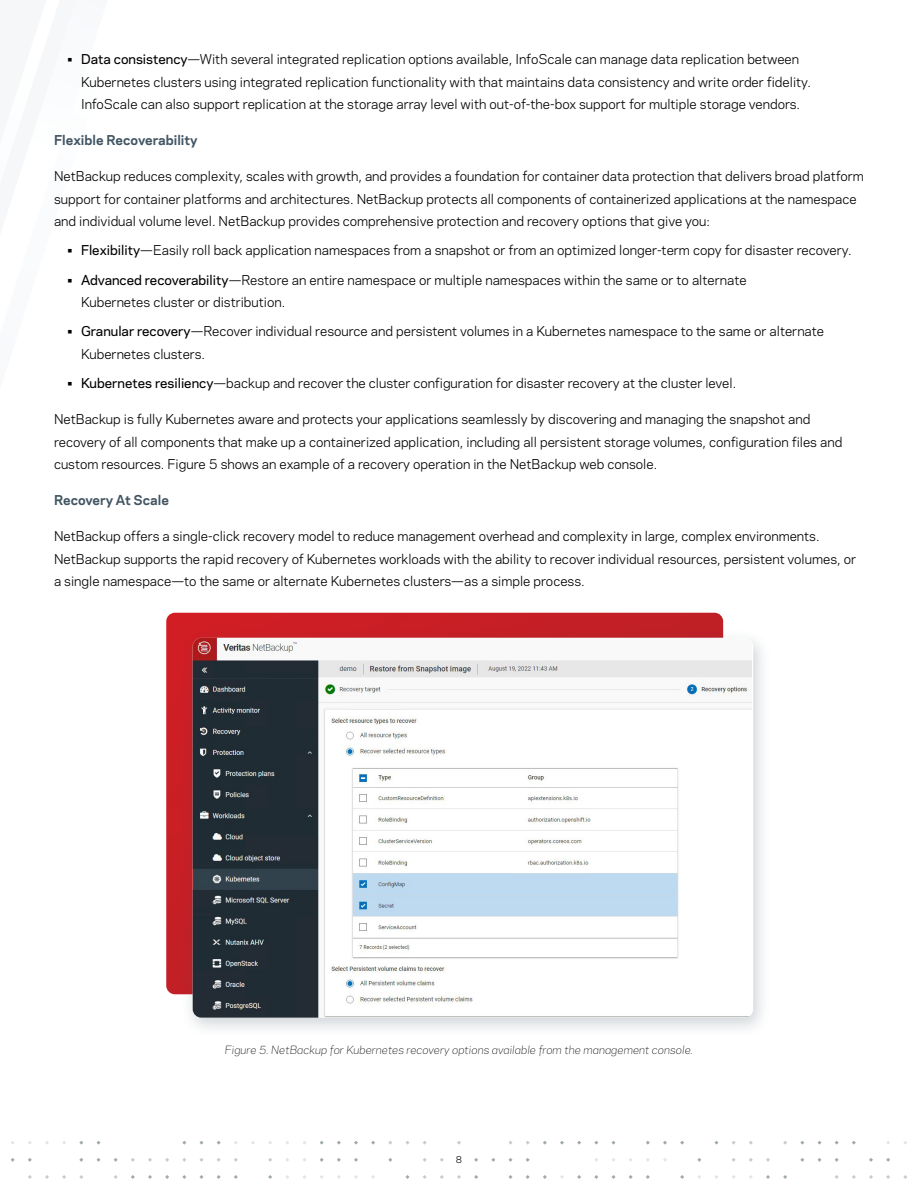
<style>
.page{position:relative;width:918px;height:1188px;background:#fff}
.page>*{position:absolute;margin:0;border:0;box-sizing:border-box;transform-origin:0 0}
.Body_Copy{font:12.75px/22.5px "Polaris";color:#000}
.Paragraph_Subtitle{font:700 12.75px "Polaris";color:#425563}
.Body_Copy-2{font:italic 300 10.65px "Polaris";color:#000}
.t1{font:9px "Polaris";color:#000}
.s1{font-weight:500}
</style>
<div class="page">
<svg style="left:783px;top:1175px;width:4px;height:4px"></svg>
<svg style="left:766px;top:1158px;width:4px;height:4px"></svg>
<svg style="left:766px;top:1175px;width:4px;height:4px"></svg>
<svg style="left:749px;top:1158px;width:4px;height:4px"></svg>
<svg style="left:714px;top:1141px;width:5px;height:4px"></svg>
<svg style="left:697px;top:1158px;width:4px;height:4px"></svg>
<svg style="left:680px;top:1141px;width:4px;height:4px"></svg>
<svg style="left:680px;top:1175px;width:4px;height:4px"></svg>
<svg style="left:663px;top:1141px;width:4px;height:4px"></svg>
<svg style="left:646px;top:1141px;width:4px;height:4px"></svg>
<svg style="left:646px;top:1175px;width:4px;height:4px"></svg>
<svg style="left:629px;top:1175px;width:4px;height:4px"></svg>
<svg style="left:611px;top:1141px;width:5px;height:4px"></svg>
<svg style="left:611px;top:1175px;width:5px;height:4px"></svg>
<svg style="left:594px;top:1175px;width:4px;height:4px"></svg>
<svg style="left:577px;top:1141px;width:4px;height:4px"></svg>
<svg style="left:577px;top:1175px;width:4px;height:4px"></svg>
<svg style="left:560px;top:1141px;width:4px;height:4px"></svg>
<svg style="left:560px;top:1175px;width:4px;height:4px"></svg>
<svg style="left:543px;top:1141px;width:4px;height:4px"></svg>
<svg style="left:543px;top:1175px;width:4px;height:4px"></svg>
<svg style="left:526px;top:1158px;width:4px;height:4px"></svg>
<svg style="left:526px;top:1175px;width:4px;height:4px"></svg>
<svg style="left:508px;top:1141px;width:5px;height:4px"></svg>
<svg style="left:508px;top:1158px;width:5px;height:4px"></svg>
<svg style="left:508px;top:1175px;width:5px;height:4px"></svg>
<svg style="left:491px;top:1158px;width:4px;height:4px"></svg>
<svg style="left:474px;top:1158px;width:4px;height:4px"></svg>
<svg style="left:474px;top:1175px;width:4px;height:4px"></svg>
<svg style="left:457px;top:1141px;width:4px;height:4px"></svg>
<svg style="left:457px;top:1175px;width:4px;height:4px"></svg>
<svg style="left:440px;top:1158px;width:4px;height:4px"></svg>
<svg style="left:440px;top:1175px;width:4px;height:4px"></svg>
<svg style="left:423px;top:1175px;width:4px;height:4px"></svg>
<svg style="left:405px;top:1141px;width:5px;height:4px"></svg>
<svg style="left:405px;top:1175px;width:5px;height:4px"></svg>
<svg style="left:388px;top:1158px;width:4px;height:4px"></svg>
<svg style="left:371px;top:1141px;width:4px;height:4px"></svg>
<svg style="left:354px;top:1141px;width:4px;height:4px"></svg>
<svg style="left:354px;top:1158px;width:4px;height:4px"></svg>
<svg style="left:354px;top:1175px;width:4px;height:4px"></svg>
<svg style="left:337px;top:1141px;width:4px;height:4px"></svg>
<svg style="left:337px;top:1158px;width:4px;height:4px"></svg>
<svg style="left:320px;top:1158px;width:4px;height:4px"></svg>
<svg style="left:268px;top:1158px;width:4px;height:4px"></svg>
<svg style="left:268px;top:1175px;width:4px;height:4px"></svg>
<svg style="left:234px;top:1158px;width:4px;height:4px"></svg>
<svg style="left:234px;top:1175px;width:4px;height:4px"></svg>
<svg style="left:217px;top:1175px;width:4px;height:4px"></svg>
<svg style="left:199px;top:1141px;width:5px;height:4px"></svg>
<svg style="left:199px;top:1158px;width:5px;height:4px"></svg>
<svg style="left:199px;top:1175px;width:5px;height:4px"></svg>
<svg style="left:182px;top:1175px;width:4px;height:4px"></svg>
<svg style="left:165px;top:1158px;width:4px;height:4px"></svg>
<svg style="left:165px;top:1175px;width:4px;height:4px"></svg>
<svg style="left:148px;top:1158px;width:4px;height:4px"></svg>
<svg style="left:148px;top:1175px;width:4px;height:4px"></svg>
<svg style="left:131px;top:1158px;width:4px;height:4px"></svg>
<svg style="left:131px;top:1175px;width:4px;height:4px"></svg>
<svg style="left:114px;top:1158px;width:4px;height:4px"></svg>
<svg style="left:114px;top:1175px;width:4px;height:4px"></svg>
<svg style="left:96px;top:1141px;width:5px;height:4px"></svg>
<svg style="left:96px;top:1158px;width:5px;height:4px"></svg>
<svg style="left:79px;top:1158px;width:4px;height:4px"></svg>
<svg style="left:79px;top:1175px;width:4px;height:4px"></svg>
<svg style="left:62px;top:1175px;width:4px;height:4px"></svg>
<svg style="left:45px;top:1175px;width:4px;height:4px"></svg>
<svg style="left:28px;top:1158px;width:4px;height:4px"></svg>
<svg style="left:28px;top:1175px;width:4px;height:4px"></svg>
<svg style="left:11px;top:1158px;width:4px;height:4px"></svg>
<svg style="left:903px;top:1175px;width:4px;height:4px"></svg>
<svg style="left:886px;top:1158px;width:4px;height:4px"></svg>
<svg style="left:886px;top:1175px;width:4px;height:4px"></svg>
<svg style="left:869px;top:1158px;width:4px;height:4px"></svg>
<svg style="left:869px;top:1175px;width:4px;height:4px"></svg>
<svg style="left:852px;top:1141px;width:4px;height:4px"></svg>
<svg style="left:852px;top:1175px;width:4px;height:4px"></svg>
<svg style="left:835px;top:1158px;width:4px;height:4px"></svg>
<svg style="left:835px;top:1175px;width:4px;height:4px"></svg>
<svg style="left:817px;top:1141px;width:5px;height:4px"></svg>
<svg style="left:817px;top:1158px;width:5px;height:4px"></svg>
<svg style="left:800px;top:1158px;width:4px;height:4px"></svg>
<svg style="left:166px;top:613px;width:557px;height:381px;background:#c81f25"></svg>
<div style="left:181px;top:629px;width:590px;height:409px;background:#425563;opacity:.25"></div>
<img style="left:193px;top:638px;width:559px;height:380px">
<p class="Body_Copy" style="left:81px;top:47px;width:732px;text-indent:-14px"><span class="s1">• Data consistency</span>—With several integrated replication options available, InfoScale can manage data replication between<br>Kubernetes clusters using integrated replication functionality with that maintains data consistency and write order fidelity.<br>InfoScale can also support replication at the storage array level with out-of-the-box support for multiple storage vendors.</p>
<p class="Paragraph_Subtitle" style="left:54px;top:131px;width:145px">Flexible Recoverability</p>
<p class="Body_Copy" style="left:54px;top:164px;width:811px">NetBackup reduces complexity, scales with growth, and provides a foundation for container data protection that delivers broad platform support for container platforms and architectures. NetBackup protects all components of containerized applications at the namespace and individual volume level. NetBackup provides comprehensive protection and recovery options that give you:</p>
<p class="Body_Copy" style="left:68px;top:239px;width:786px"><span class="s1">• Flexibility</span>—Easily roll back application namespaces from a snapshot or from an optimized longer-term copy for disaster recovery.</p>
<p class="Body_Copy" style="left:81px;top:268px;width:667px;text-indent:-14px"><span class="s1">• Advanced recoverability</span>—Restore an entire namespace or multiple namespaces within the same or to alternate<br>Kubernetes cluster or distribution.</p>
<p class="Body_Copy" style="left:81px;top:320px;width:745px;text-indent:-14px"><span class="s1">• Granular recovery</span>—Recover individual resource and persistent volumes in a Kubernetes namespace to the same or alternate<br>Kubernetes clusters.</p>
<p class="Body_Copy" style="left:68px;top:371px;width:670px"><span class="s1">• Kubernetes resiliency</span>—backup and recover the cluster configuration for disaster recovery at the cluster level.</p>
<p class="Body_Copy" style="left:54px;top:407px;width:790px">NetBackup is fully Kubernetes aware and protects your applications seamlessly by discovering and managing the snapshot and recovery of all components that make up a containerized application, including all persistent storage volumes, configuration files and custom resources. Figure 5 shows an example of a recovery operation in the NetBackup web console.</p>
<p class="Paragraph_Subtitle" style="left:54px;top:491px;width:117px">Recovery At Scale</p>
<p class="Body_Copy" style="left:54px;top:524px;width:804px">NetBackup offers a single-click recovery model to reduce management overhead and complexity in large, complex environments.<br>NetBackup supports the rapid recovery of Kubernetes workloads with the ability to recover individual resources, persistent volumes, or a single namespace—to the same or alternate Kubernetes clusters—as a simple process.</p>
<p class="Body_Copy-2" style="left:225px;top:1042px;width:470px">Figure 5. NetBackup for Kubernetes recovery options available from the management console.</p>
<p class="t1" style="left:456px;top:1153px;width:8px">8</p>
</div>
